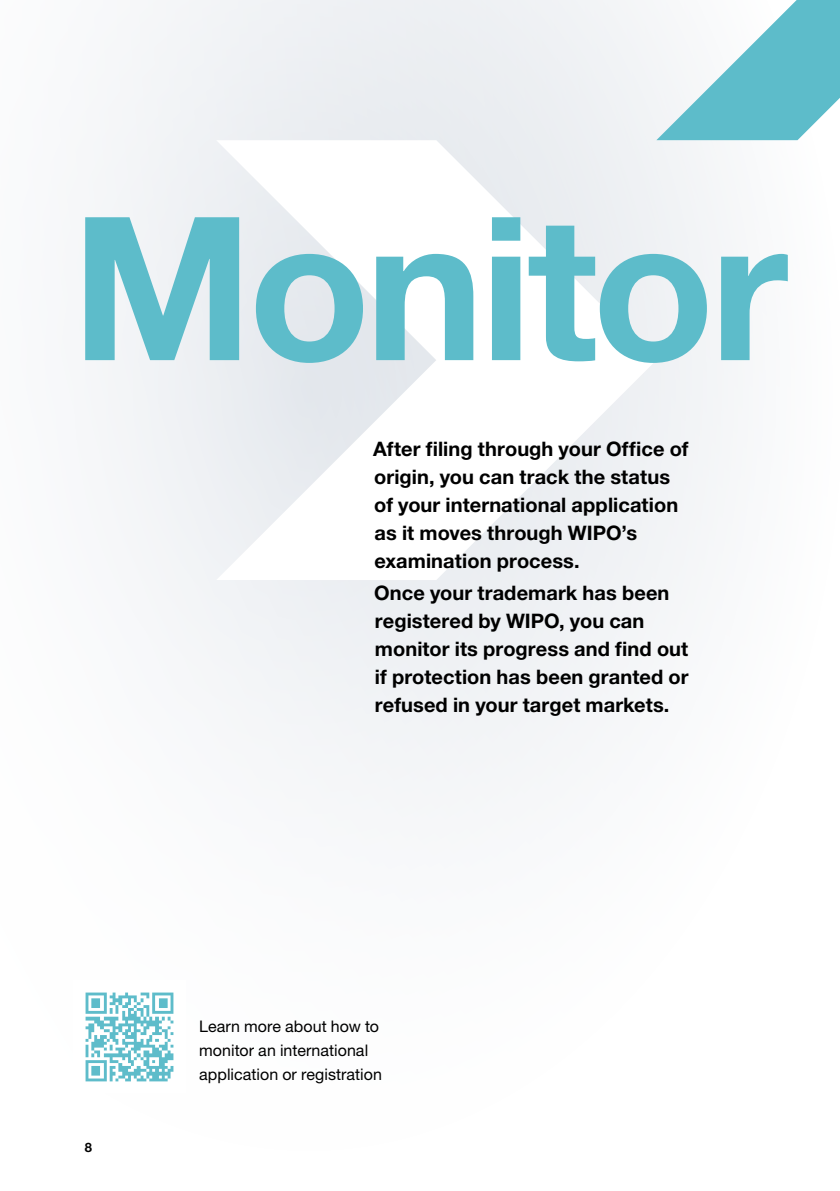
<style>
.page{position:relative;width:840px;height:1191px;background:#fff}
.page>*{position:absolute;margin:0;border:0;box-sizing:border-box;transform-origin:0 0}
.TITRE_niv__1{font:700 200px "Helvetica Neue LT Std";letter-spacing:-.025em;color:#5dbcca}
.Intro_non-officiel_0{font:700 20px/28px "Helvetica Neue LT Std";letter-spacing:.005em;color:#000}
.Tip_or_note{font:16px/24px "Helvetica Neue LT Std";letter-spacing:.005em;color:#000}
.pagination{font:700 13px "Helvetica Neue LT Std";color:#000}
</style>
<div class="page">
<div style="left:0;top:0;width:839px;height:1191px;background:#f9fafb"></div>
<svg style="left:216px;top:140px;width:439px;height:440px"></svg>
<svg style="left:656px;top:0;width:183px;height:140px"></svg>
<img style="left:85px;top:992px;width:89px;height:90px">
<p class="TITRE_niv__1" style="left:71px;top:165px;width:718px">Monitor</p>
<p class="Intro_non-officiel_0" style="left:373px;top:434px;width:316px">After filing through your Office of origin, you can track the status of your international application as it moves through WIPO’s examination process.</p>
<p class="Intro_non-officiel_0" style="left:374px;top:578px;width:316px">Once your trademark has been registered by WIPO, you can monitor its progress and find out if protection has been granted or refused in your target markets.</p>
<p class="pagination" style="left:85px;top:1139px;width:9px">8</p>
<p class="Tip_or_note" style="left:199px;top:1014px;width:184px">Learn more about how to monitor an international application or registration</p>
</div>
